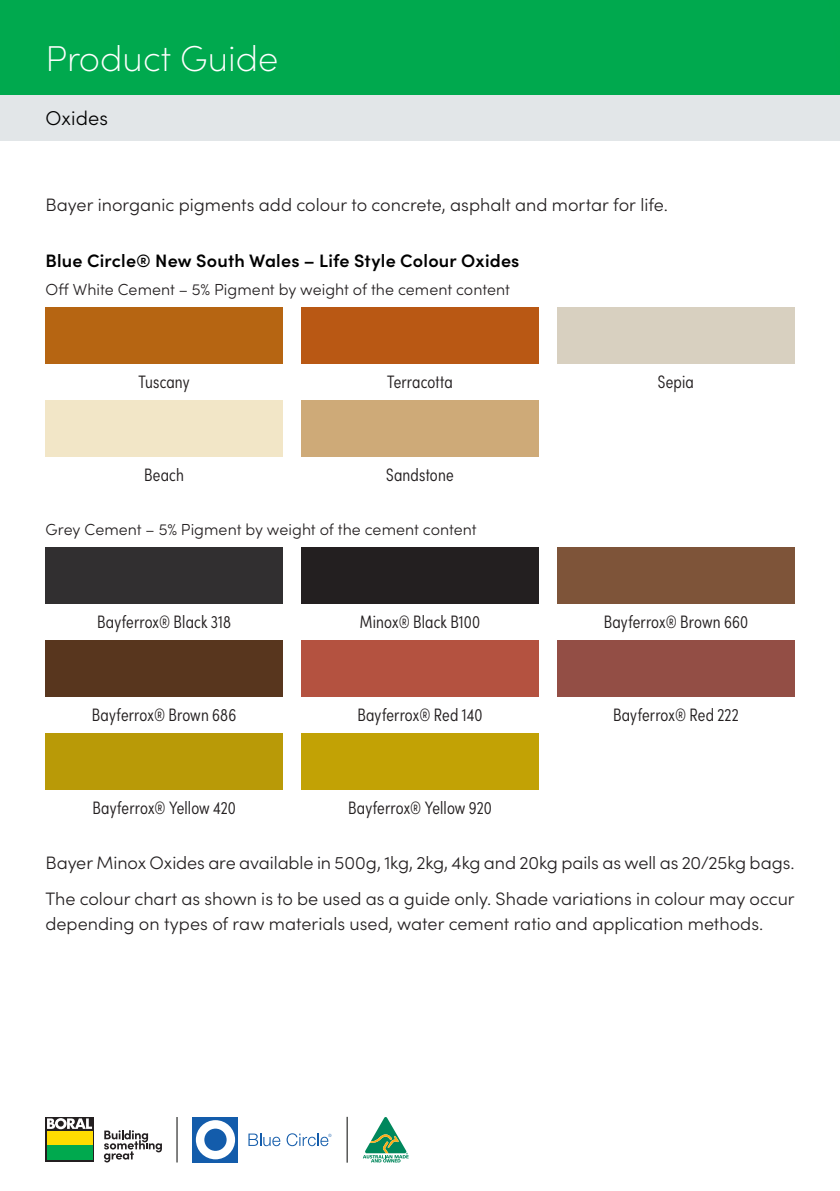
<style>
.page{position:relative;width:840px;height:1191px;background:#fff}
.page>*{position:absolute;margin:0;border:0;box-sizing:border-box;transform-origin:0 0}
.t1{font:200 36px "Sofia Pro";color:#fff}
.t2{font:300 20px "Sofia Pro";letter-spacing:.005em;color:#000}
.Body_Text{font:300 18px/25px "Sofia Pro";color:#231f20}
.Body_Text-2{font:300 18px "Sofia Pro Condensed";letter-spacing:.01em;color:#231f20}
.heading{font:600 18px "Sofia Pro";letter-spacing:.01em;color:#000}
.Body_Text-3{font:300 16px "Sofia Pro";color:#231f20}
</style>
<div class="page">
<div style="left:0;top:0;width:839px;height:95px;background:#00a94e"></div>
<div style="left:0;top:95px;width:839px;height:45px;background:#e2e6e8"></div>
<div style="left:45px;top:307px;width:238px;height:57px;background:#b66512"></div>
<div style="left:45px;top:400px;width:238px;height:57px;background:#f2e6c7"></div>
<div style="left:301px;top:307px;width:237px;height:57px;background:#b95814"></div>
<div style="left:301px;top:400px;width:237px;height:57px;background:#ceaa78"></div>
<div style="left:557px;top:307px;width:237px;height:57px;background:#d8d0c0"></div>
<div style="left:45px;top:547px;width:238px;height:56px;background:#312f30"></div>
<div style="left:45px;top:639px;width:238px;height:57px;background:#58361e"></div>
<div style="left:45px;top:732px;width:238px;height:57px;background:#b99a07"></div>
<div style="left:301px;top:547px;width:237px;height:56px;background:#231f20"></div>
<div style="left:301px;top:639px;width:237px;height:57px;background:#b45240"></div>
<div style="left:301px;top:732px;width:237px;height:57px;background:#c2a205"></div>
<div style="left:557px;top:547px;width:237px;height:56px;background:#7e5439"></div>
<div style="left:557px;top:639px;width:237px;height:57px;background:#934e45"></div>
<svg style="left:45px;top:1117px;width:49px;height:44px"></svg>
<div style="left:47px;top:1130px;width:45px;height:14px;background:#ffdc01"></div>
<div style="left:47px;top:1145px;width:45px;height:14px;background:#00a94e"></div>
<svg style="left:47px;top:1118px;width:45px;height:11px"></svg>
<svg style="left:104px;top:1130px;width:57px;height:32px"></svg>
<hr style="left:176px;top:1117px;width:1px;height:45px;background:#040503">
<hr style="left:346px;top:1116px;width:1px;height:46px;background:#040503">
<div style="left:193px;top:1117px;width:45px;height:45px;background:#135cab"></div>
<svg style="left:196px;top:1120px;width:39px;height:39px"></svg>
<svg style="left:248px;top:1133px;width:32px;height:13px"></svg>
<svg style="left:286px;top:1133px;width:45px;height:13px"></svg>
<svg style="left:363px;top:1117px;width:45px;height:45px"></svg>
<p class="t1" style="left:45px;top:33px;width:234px">Product Guide</p>
<p class="t2" style="left:45px;top:103px;width:64px">Oxides</p>
<p class="Body_Text" style="left:45px;top:192px;width:623px">Bayer inorganic pigments add colour to concrete, asphalt and mortar for life.</p>
<p class="heading" style="left:45px;top:247px;width:475px">Blue Circle® New South Wales – Life Style Colour Oxides</p>
<p class="Body_Text-3" style="left:45px;top:278px;width:466px">Off White Cement – 5% Pigment by weight of the cement content</p>
<p class="Body_Text-2" style="left:139px;top:369px;width:52px">Tuscany</p>
<p class="Body_Text-2" style="left:144px;top:462px;width:41px">Beach</p>
<p class="Body_Text-2" style="left:387px;top:369px;width:67px">Terracotta</p>
<p class="Body_Text-2" style="left:386px;top:462px;width:69px">Sandstone</p>
<p class="Body_Text-3" style="left:45px;top:517px;width:432px">Grey Cement – 5% Pigment by weight of the cement content</p>
<p class="Body_Text-2" style="left:97px;top:608px;width:135px">Bayferrox® Black 318</p>
<p class="Body_Text-2" style="left:360px;top:608px;width:122px">Minox® Black B100</p>
<p class="Body_Text-2" style="left:92px;top:701px;width:146px">Bayferrox® Brown 686</p>
<p class="Body_Text-2" style="left:357px;top:701px;width:127px">Bayferrox® Red 140</p>
<p class="Body_Text-2" style="left:92px;top:794px;width:145px">Bayferrox® Yellow 420</p>
<p class="Body_Text-2" style="left:348px;top:794px;width:145px">Bayferrox® Yellow 920</p>
<p class="Body_Text-2" style="left:657px;top:369px;width:37px">Sepia</p>
<p class="Body_Text-2" style="left:603px;top:608px;width:146px">Bayferrox® Brown 660</p>
<p class="Body_Text-2" style="left:612px;top:701px;width:127px">Bayferrox® Red 222</p>
<p class="Body_Text" style="left:45px;top:849px;width:750px">Bayer Minox Oxides are available in 500g, 1kg, 2kg, 4kg and 20kg pails as well as 20/25kg bags.</p>
<p class="Body_Text" style="left:45px;top:885px;width:750px">The colour chart as shown is to be used as a guide only. Shade variations in colour may occur depending on types of raw materials used, water cement ratio and application methods.</p>
</div>
